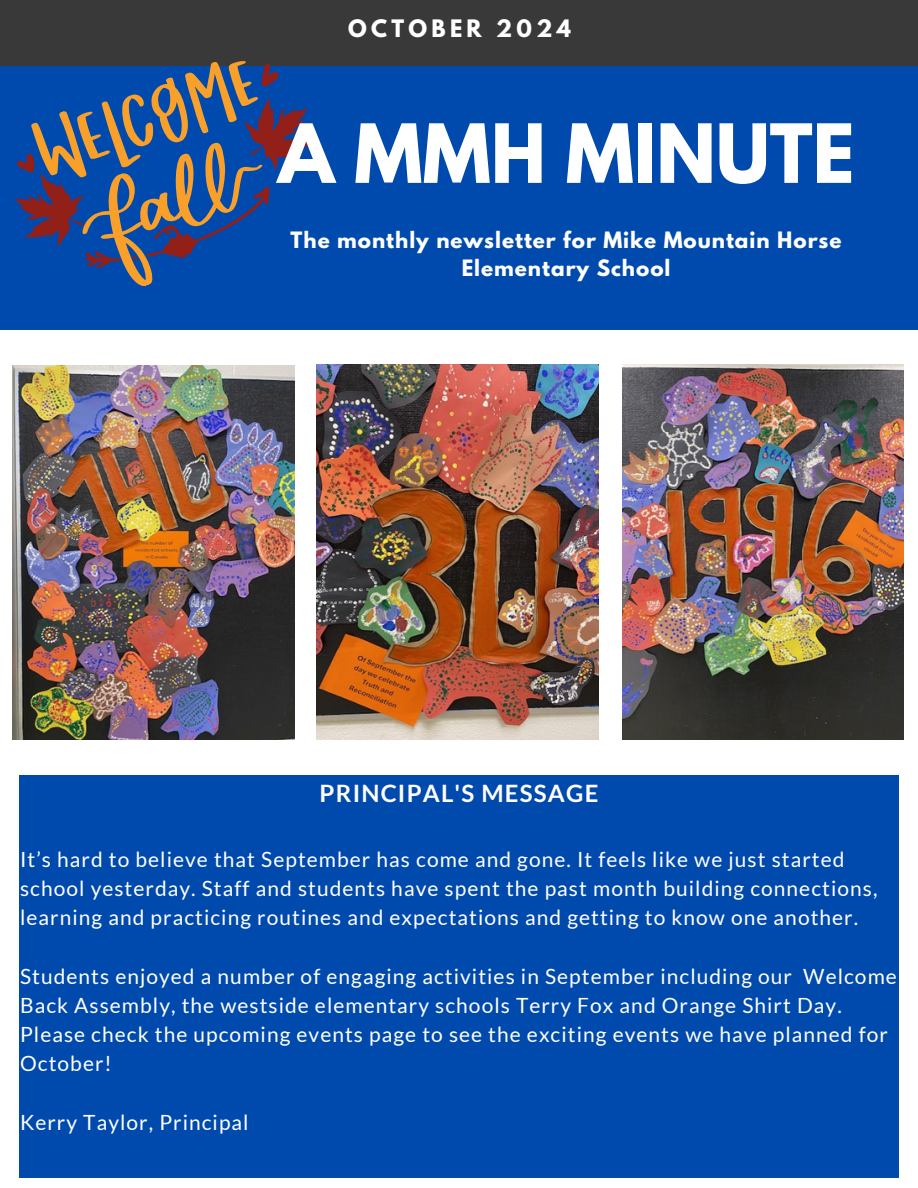
<style>
.page{position:relative;width:918px;height:1188px;background:#fff}
.page>*{position:absolute;margin:0;border:0;box-sizing:border-box;transform-origin:0 0}
.t1{font:700 72.3px "League Spartan";color:#fff}
.t2{font:700 24px "Lato";letter-spacing:.05em;color:#fff}
.t3{font:700 21.3px "League Spartan";letter-spacing:.2em;color:#fff}
.t4{font:21px/29.2px "Lato";letter-spacing:.05em;color:#fff}
.t5{font:700 19.95px/28.2px "League Spartan";letter-spacing:.05em;color:#fff;text-align:center}
</style>
<div class="page">
<div style="left:0;top:23px;width:918px;height:307px;background:#004aad"></div>
<div style="left:0;top:0;width:918px;height:66px;background:#393939"></div>
<div style="left:19px;top:775px;width:880px;height:402px;background:#004aad"></div>
<svg style="left:14px;top:61px;width:303px;height:225px"></svg>
<img style="left:13px;top:366px;width:281px;height:373px">
<img style="left:317px;top:365px;width:281px;height:375px">
<img style="left:622px;top:365px;width:281px;height:375px">
<p class="t3" style="left:348px;top:18px;width:224px">OCTOBER 2024</p>
<h1 class="t1" style="left:278px;top:118px;width:578px">A MMH MINUTE</h1>
<h4 class="t5" style="left:291px;top:228px;width:552px">The monthly newsletter for Mike Mountain Horse<br>Elementary School</h4>
<p class="t2" style="left:320px;top:779px;width:280px">PRINCIPAL'S MESSAGE</p>
<p class="t4" style="left:20px;top:844px;width:859px">It’s hard to believe that September has come and gone. It feels like we just started school yesterday. Staff and students have spent the past month building connections, learning and practicing routines and expectations and getting to know one another.</p>
<p class="t4" style="left:20px;top:961px;width:878px">Students enjoyed a number of engaging activities in September including our Welcome Back Assembly, the westside elementary schools Terry Fox and Orange Shirt Day.<br>Please check the upcoming events page to see the exciting events we have planned for October!</p>
<h2 class="t4" style="left:20px;top:1107px;width:230px">Kerry Taylor, Principal</h2>
</div>
